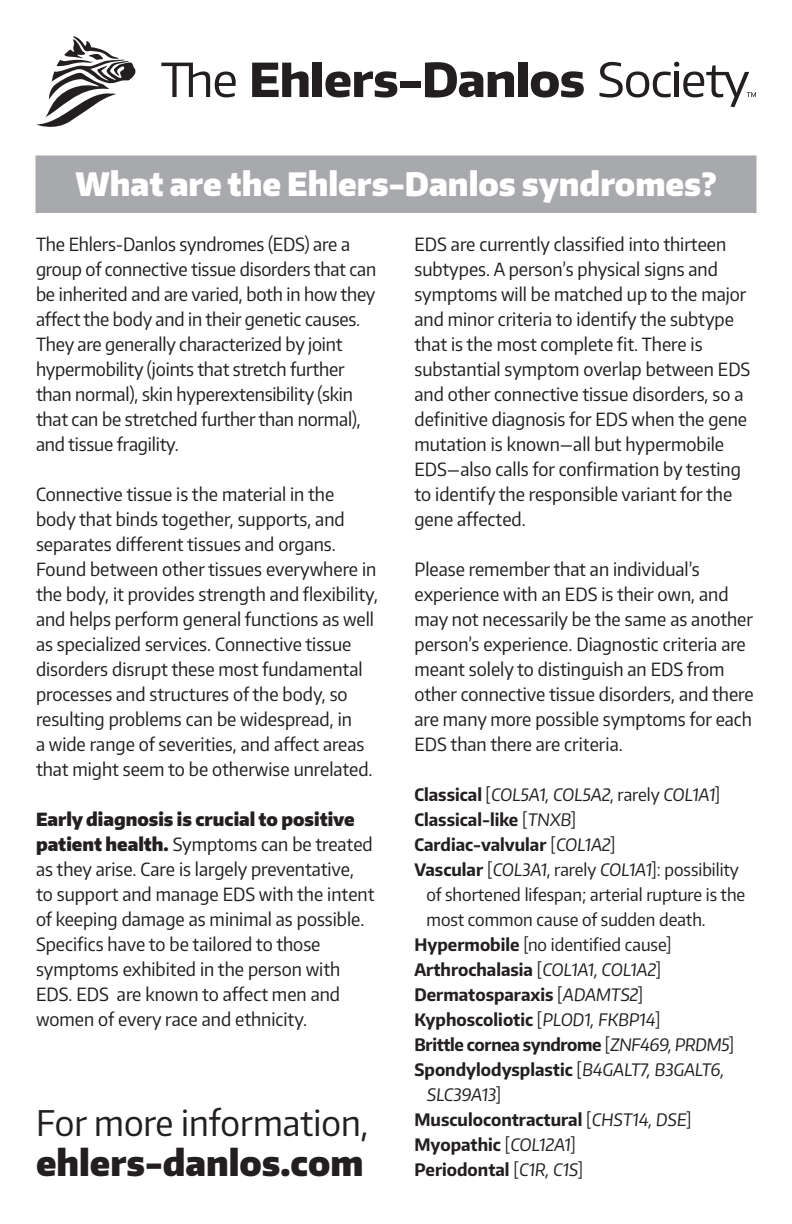
<style>
.page{position:relative;width:792px;height:1224px;background:#fff}
.page>*{position:absolute;margin:0;border:0;box-sizing:border-box;transform-origin:0 0}
.Tabloid_Text{font:35px "Encode Sans Narrow";color:#231f20}
.Tabloid_Text-2{font:900 35px "Encode Sans Narrow";color:#231f20}
.Head{font:900 32px "Encode Sans Narrow";color:#fff}
.Tabloid_Text-3{font:18px/25px "Encode Sans Narrow";color:#231f20}
.Tabloid_Text-4{font:17px/25px "Encode Sans Narrow";color:#231f20}
.Tabloid_Text-5{font:700 17px "Encode Sans Narrow";color:#231f20}
.Tabloid_Text-6{font:700 17px "Encode Sans Narrow";letter-spacing:-.02em;color:#231f20}
.s1{font-weight:900}
.s2{font-weight:700}
.s3{font-weight:400}
</style>
<div class="page">
<svg style="left:161px;top:63px;width:75px;height:34px"></svg>
<svg style="left:252px;top:63px;width:57px;height:34px"></svg>
<div style="left:313px;top:63px;width:9px;height:34px;background:#231f20"></div>
<div style="left:518px;top:63px;width:10px;height:34px;background:#231f20"></div>
<svg style="left:325px;top:71px;width:72px;height:27px"></svg>
<svg style="left:425px;top:62px;width:89px;height:36px"></svg>
<svg style="left:531px;top:71px;width:53px;height:27px"></svg>
<svg style="left:600px;top:62px;width:156px;height:45px"></svg>
<svg style="left:36px;top:36px;width:100px;height:91px"></svg>
<div style="left:401px;top:81px;width:20px;height:6px;background:#231f20"></div>
<div style="left:36px;top:156px;width:720px;height:57px;background:#a8a9ad"></div>
<p class="Head" style="left:75px;top:163px;width:643px">What are the Ehlers-Danlos syndromes?</p>
<p class="Tabloid_Text-3" style="left:36px;top:231px;width:342px">The Ehlers-Danlos syndromes (EDS) are a group of connective tissue disorders that can be inherited and are varied, both in how they affect the body and in their genetic causes.<br>They are generally characterized by joint hypermobility (joints that stretch further than normal), skin hyperextensibility (skin that can be stretched further than normal), and tissue fragility.</p>
<p class="Tabloid_Text-3" style="left:36px;top:481px;width:344px">Connective tissue is the material in the body that binds together, supports, and separates different tissues and organs.<br>Found between other tissues everywhere in the body, it provides strength and flexibility, and helps perform general functions as well as specialized services. Connective tissue disorders disrupt these most fundamental processes and structures of the body, so resulting problems can be widespread, in<br>a wide range of severities, and affect areas that might seem to be otherwise unrelated.</p>
<p class="Tabloid_Text-3" style="left:36px;top:806px;width:340px"><span class="s1">Early diagnosis is crucial to positive patient health.</span> Symptoms can be treated as they arise. Care is largely preventative, to support and manage EDS with the intent of keeping damage as minimal as possible.<br>Specifics have to be tailored to those symptoms exhibited in the person with EDS. EDS are known to affect men and women of every race and ethnicity.</p>
<p class="Tabloid_Text-3" style="left:414px;top:231px;width:337px">EDS are currently classified into thirteen subtypes. A person’s physical signs and symptoms will be matched up to the major and minor criteria to identify the subtype that is the most complete fit. There is substantial symptom overlap between EDS and other connective tissue disorders, so a definitive diagnosis for EDS when the gene mutation is known—all but hypermobile EDS—also calls for confirmation by testing to identify the responsible variant for the gene affected.</p>
<p class="Tabloid_Text-3" style="left:414px;top:556px;width:341px">Please remember that an individual’s experience with an EDS is their own, and may not necessarily be the same as another person’s experience. Diagnostic criteria are meant solely to distinguish an EDS from other connective tissue disorders, and there are many more possible symptoms for each EDS than there are criteria.</p>
<p class="Tabloid_Text-4" style="left:414px;top:782px;width:307px"><span class="s2">Classical</span> [COL5A1, COL5A2, rarely COL1A1]</p>
<p class="Tabloid_Text-5" style="left:414px;top:809px;width:163px">Classical-like <span class="s3">[TNXB]</span></p>
<p class="Tabloid_Text-5" style="left:415px;top:834px;width:203px">Cardiac-valvular <span class="s3">[COL1A2]</span></p>
<p class="Tabloid_Text-4" style="left:427px;top:857px;width:320px;text-indent:-12px"><span class="s2">Vascular</span> [COL3A1, rarely COL1A1]: possibility of shortened lifespan; arterial rupture is the most common cause of sudden death.</p>
<p class="Tabloid_Text-4" style="left:415px;top:932px;width:258px"><span class="s2">Hypermobile</span> [no identified cause]</p>
<p class="Tabloid_Text-4" style="left:415px;top:957px;width:248px"><span class="s2">Arthrochalasia</span> [COL1A1, COL1A2]</p>
<p class="Tabloid_Text-5" style="left:415px;top:984px;width:230px">Dermatosparaxis <span class="s3">[ADAMTS2]</span></p>
<p class="Tabloid_Text-5" style="left:414px;top:1009px;width:247px">Kyphoscoliotic <span class="s3">[PLOD1, FKBP14]</span></p>
<p class="Tabloid_Text-6" style="left:414px;top:1034px;width:321px">Brittle cornea syndrome <span class="s3">[ZNF469,PRDM5]</span></p>
<p class="Tabloid_Text-4" style="left:426px;top:1057px;width:301px;text-indent:-12px"><span class="s2">Spondylodysplastic</span> [B4GALT7, B3GALT6,<br>SLC39A13]</p>
<p class="Tabloid_Text-5" style="left:414px;top:1109px;width:279px">Musculocontractural <span class="s3">[CHST14, DSE]</span></p>
<p class="Tabloid_Text-5" style="left:414px;top:1134px;width:163px">Myopathic <span class="s3">[COL12A1]</span></p>
<p class="Tabloid_Text-5" style="left:414px;top:1159px;width:170px">Periodontal <span class="s3">[C1R, C1S]</span></p>
<p class="Tabloid_Text" style="left:36px;top:1100px;width:334px">For more information,</p>
<p class="Tabloid_Text-2" style="left:36px;top:1140px;width:329px">ehlers-danlos.com</p>
</div>
